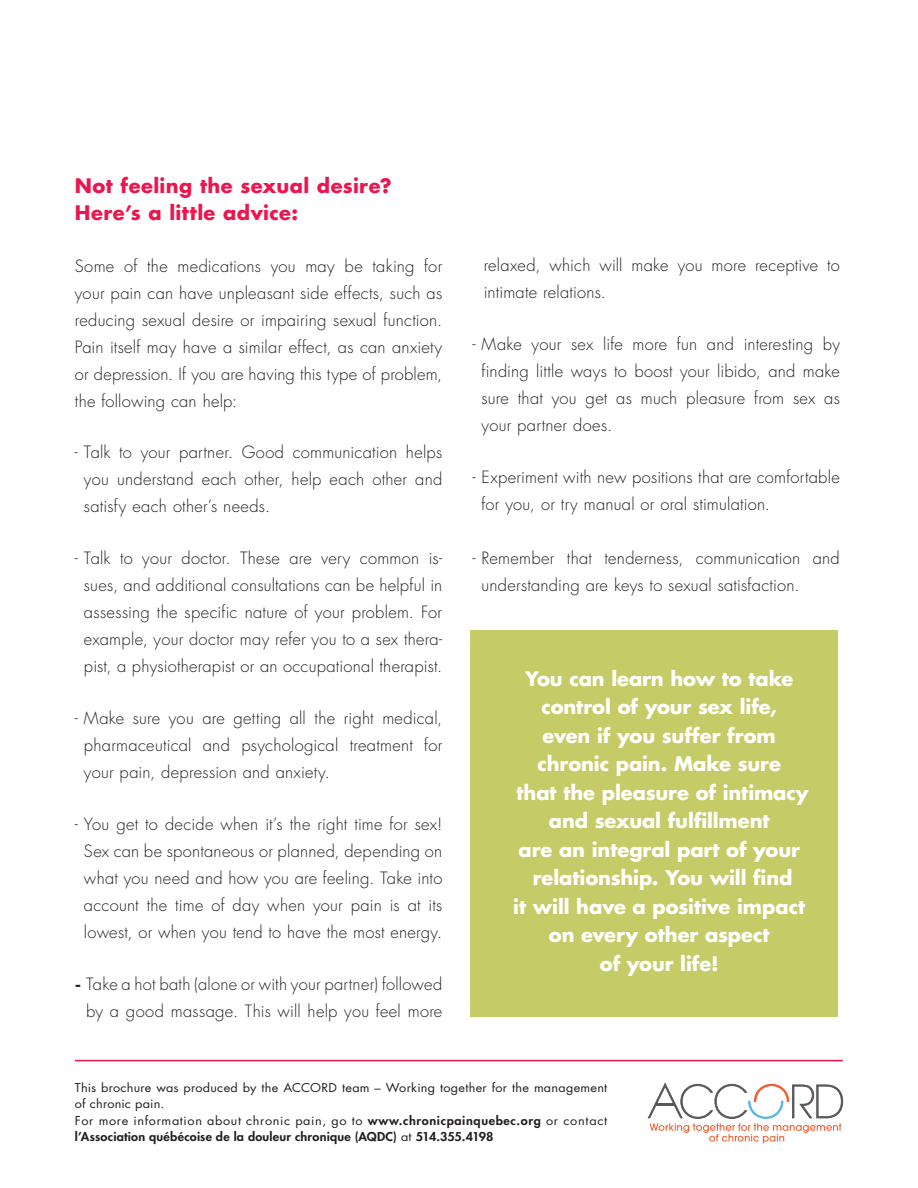
<style>
.page{position:relative;width:918px;height:1188px;background:#fff}
.page>*{position:absolute;margin:0;border:0;box-sizing:border-box;transform-origin:0 0}
.Corps_de_texte{font:700 19.5px/28.5px "Futura";letter-spacing:-.005em;color:#fff;text-align:center}
.Corps_de_texte-2{font:700 19.5px/27px "Futura";letter-spacing:.02em;color:#ed154e}
.Corps_de_texte-3{font:300 16.5px/27px "Futura";letter-spacing:.015em;color:#231f20;text-align:justify}
.t1{font:800 11.85px/16px "Futura";letter-spacing:.015em;color:#231f20;scale:1.07 1}
.t2{font:11.85px/16px "Futura";letter-spacing:.02em;color:#231f20;scale:1.07 1}
.s1{font-family:"Arial";font-weight:700}
.s2{font-weight:400}
</style>
<div class="page">
<hr style="left:75px;top:1060px;width:768px;height:1px;background:#ed154e">
<svg style="left:647px;top:1082px;width:197px;height:61px"></svg>
<div style="left:470px;top:631px;width:368px;height:386px;background:#c5cc67"></div>
<p class="Corps_de_texte-2" style="left:75px;top:171px;width:318px">Not feeling the sexual desire?<br>Here’s a little advice:</p>
<p class="Corps_de_texte-3" style="left:75px;top:252px;width:369px">Some of the medications you may be taking for your pain can have unpleasant side effects, such as reducing sexual desire or impairing sexual function.<br>Pain itself may have a similar effect, as can anxiety or depression. If you are having this type of problem, the following can help:</p>
<p class="Corps_de_texte-3" style="left:84px;top:439px;width:360px;text-indent:-9px">- Talk to your partner. Good communication helps you understand each other, help each other and satisfy each other’s needs.</p>
<p class="Corps_de_texte-3" style="left:75px;top:545px;width:369px;text-align:center">- Talk to your doctor. These are very common is&shy;sues, and additional consultations can be helpful in assessing the specific nature of your problem. For example, your doctor may refer you to a sex thera&shy;pist, a physiotherapist or an occupational therapist.</p>
<p class="Corps_de_texte-3" style="left:84px;top:705px;width:360px;text-indent:-9px">- Make sure you are getting all the right medical, pharmaceutical and psychological treatment for your pain, depression and anxiety.</p>
<p class="Corps_de_texte-3" style="left:75px;top:811px;width:369px;text-align:center">- You get to decide when it’s the right time for sex!<br>Sex can be spontaneous or planned, depending on what you need and how you are feeling. Take into account the time of day when your pain is at its lowest, or when you tend to have the most energy.</p>
<p class="Corps_de_texte-3" style="left:75px;top:970px;width:369px;text-align:right"><span class="s1">-</span> Take a hot bath (alone or with your partner) followed by a good massage. This will help you feel more</p>
<p class="Corps_de_texte-3" style="left:484px;top:252px;width:358px">relaxed, which will make you more receptive to intimate relations.</p>
<p class="Corps_de_texte-3" style="left:482px;top:331px;width:360px;text-indent:-9px">- Make your sex life more fun and interesting by finding little ways to boost your libido, and make sure that you get as much pleasure from sex as your partner does.</p>
<p class="Corps_de_texte-3" style="left:482px;top:464px;width:360px;text-indent:-9px">- Experiment with new positions that are comfortable for you, or try manual or oral stimulation.</p>
<p class="Corps_de_texte-3" style="left:482px;top:545px;width:360px;text-indent:-9px">- Remember that tenderness, communication and understanding are keys to sexual satisfaction.</p>
<p class="Corps_de_texte" style="left:513px;top:663px;width:297px">You can learn how to take control of your sex life,<br>even if you suffer from chronic pain. Make sure<br>that the pleasure of intimacy and sexual fulfillment<br>are an integral part of your relationship. You will find<br>it will have a positive impact on every other aspect<br>of your life!</p>
<p class="t2" style="left:75px;top:1080px;width:499px">This brochure was produced by the ACCORD team – Working together for the management of chronic pain.</p>
<p class="t1" style="left:75px;top:1113px;width:499px"><span class="s2">For more information about chronic pain, go to</span> www.chronicpainquebec.org <span class="s2">or contact </span>l’Association québécoise de la douleur chronique (AQDC) <span class="s2">at</span> 514.355.4198</p>
</div>
